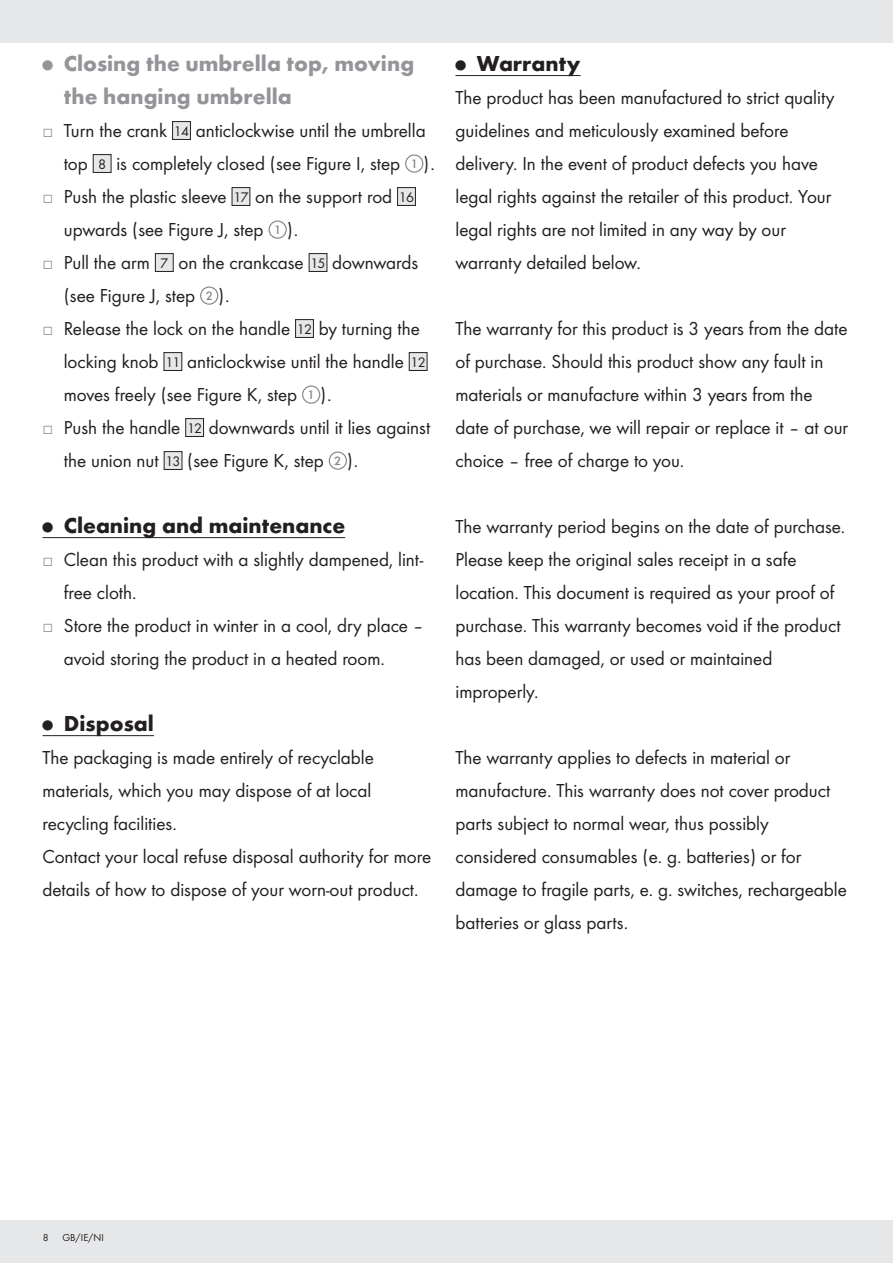
<style>
.page{position:relative;width:893px;height:1263px;background:#fff}
.page>*{position:absolute;margin:0;border:0;box-sizing:border-box;transform-origin:0 0}
.GB_Überschrift{font:700 22.5px/33px "Futura";color:#939598}
.GB_Kapitelüberschrif{font:700 22.5px "Futura";color:#231f20}
.GB_Fließtext{font:19.5px/33px "Futura Boo";color:#231f20}
.t1{font:14.4px "Futura Boo";letter-spacing:-.06em;color:#231f20}
.t2{font:500 12.6px "Futura";color:#808285}
.t3{font:10.5px "Futura Boo";color:#231f20}
.s1{font-family:"European Pi Three";font-weight:400;font-size:10.5px}
.s2{font-family:"European Pi Three";color:#939598}
</style>
<div class="page">
<div style="left:0;top:1220px;width:893px;height:43px;background:#e6e7e9"></div>
<div style="left:0;top:0;width:893px;height:43px;background:#e6e7e9"></div>
<hr style="left:43px;top:537px;width:302px;height:1px;background:#231f20">
<hr style="left:43px;top:735px;width:111px;height:1px;background:#231f20">
<div style="left:173px;top:122px;width:17px;height:17px;background:#e6e7e9"></div>
<div style="left:172px;top:121px;width:19px;height:19px;border:1px solid #231f20"></div>
<div style="left:93px;top:155px;width:18px;height:17px;background:#e6e7e9"></div>
<div style="left:93px;top:154px;width:19px;height:19px;border:1px solid #231f20"></div>
<div style="left:405px;top:154px;width:18px;height:19px;border:1px solid #808285;border-radius:50%"></div>
<div style="left:232px;top:188px;width:18px;height:17px;background:#e6e7e9"></div>
<div style="left:232px;top:187px;width:18px;height:19px;border:1px solid #231f20"></div>
<div style="left:398px;top:188px;width:17px;height:17px;background:#e6e7e9"></div>
<div style="left:397px;top:187px;width:19px;height:19px;border:1px solid #231f20"></div>
<div style="left:269px;top:220px;width:18px;height:19px;border:1px solid #808285;border-radius:50%"></div>
<div style="left:155px;top:254px;width:18px;height:17px;background:#e6e7e9"></div>
<div style="left:155px;top:253px;width:19px;height:19px;border:1px solid #231f20"></div>
<div style="left:309px;top:254px;width:18px;height:17px;background:#e6e7e9"></div>
<div style="left:309px;top:253px;width:18px;height:19px;border:1px solid #231f20"></div>
<div style="left:200px;top:286px;width:18px;height:19px;border:1px solid #808285;border-radius:50%"></div>
<div style="left:296px;top:320px;width:17px;height:17px;background:#e6e7e9"></div>
<div style="left:295px;top:319px;width:19px;height:19px;border:1px solid #231f20"></div>
<div style="left:164px;top:353px;width:18px;height:17px;background:#e6e7e9"></div>
<div style="left:164px;top:352px;width:18px;height:19px;border:1px solid #231f20"></div>
<div style="left:409px;top:353px;width:18px;height:17px;background:#e6e7e9"></div>
<div style="left:409px;top:352px;width:19px;height:19px;border:1px solid #231f20"></div>
<div style="left:302px;top:385px;width:18px;height:19px;border:1px solid #808285;border-radius:50%"></div>
<div style="left:186px;top:419px;width:18px;height:17px;background:#e6e7e9"></div>
<div style="left:185px;top:418px;width:19px;height:19px;border:1px solid #231f20"></div>
<div style="left:164px;top:452px;width:18px;height:17px;background:#e6e7e9"></div>
<div style="left:164px;top:451px;width:18px;height:19px;border:1px solid #231f20"></div>
<div style="left:329px;top:451px;width:18px;height:19px;border:1px solid #808285;border-radius:50%"></div>
<hr style="left:455px;top:75px;width:126px;height:1px;background:#231f20">
<p class="GB_Überschrift" style="left:64px;top:45px;width:352px;text-indent:-21px"><span class="s1">Q</span> Closing the umbrella top, moving the hanging umbrella</p>
<p class="GB_Fließtext" style="left:43px;top:112px;width:126px"><span class="s2">j</span> Turn the crank</p>
<p class="t1" style="left:174px;top:121px;width:17px">14</p>
<p class="GB_Fließtext" style="left:196px;top:112px;width:231px">anticlockwise until the umbrella</p>
<p class="GB_Fließtext" style="left:64px;top:145px;width:26px">top</p>
<p class="t1" style="left:98px;top:154px;width:9px">8</p>
<p class="GB_Fließtext" style="left:116px;top:145px;width:285px">is completely closed (see Figure I, step</p>
<p class="t2" style="left:411px;top:155px;width:9px">1</p>
<p class="GB_Fließtext" style="left:424px;top:145px;width:13px">).</p>
<p class="GB_Fließtext" style="left:43px;top:178px;width:186px"><span class="s2">j</span> Push the plastic sleeve</p>
<p class="t1" style="left:233px;top:187px;width:17px">17</p>
<p class="GB_Fließtext" style="left:255px;top:178px;width:139px">on the support rod</p>
<p class="t1" style="left:399px;top:187px;width:17px">16</p>
<p class="GB_Fließtext" style="left:64px;top:211px;width:201px">upwards (see Figure J, step</p>
<p class="t2" style="left:274px;top:221px;width:9px">1</p>
<p class="GB_Fließtext" style="left:287px;top:211px;width:13px">).</p>
<p class="GB_Fließtext" style="left:43px;top:244px;width:109px"><span class="s2">j</span> Pull the arm</p>
<p class="t1" style="left:160px;top:253px;width:9px">7</p>
<p class="GB_Fließtext" style="left:179px;top:244px;width:127px">on the crankcase</p>
<p class="t1" style="left:310px;top:253px;width:17px">15</p>
<p class="GB_Fließtext" style="left:332px;top:244px;width:88px">downwards</p>
<p class="GB_Fließtext" style="left:64px;top:277px;width:133px">(see Figure J, step</p>
<p class="t2" style="left:206px;top:287px;width:9px">2</p>
<p class="GB_Fließtext" style="left:219px;top:277px;width:13px">).</p>
<p class="GB_Fließtext" style="left:43px;top:310px;width:249px"><span class="s2">j</span> Release the lock on the handle</p>
<p class="t1" style="left:297px;top:319px;width:17px">12</p>
<p class="GB_Fließtext" style="left:319px;top:310px;width:103px">by turning the</p>
<p class="GB_Fließtext" style="left:64px;top:343px;width:96px">locking knob</p>
<p class="t1" style="left:165px;top:352px;width:17px">11</p>
<p class="GB_Fließtext" style="left:187px;top:343px;width:218px">anticlockwise until the handle</p>
<p class="t1" style="left:411px;top:352px;width:17px">12</p>
<p class="GB_Fließtext" style="left:64px;top:376px;width:235px">moves freely (see Figure K, step</p>
<p class="t2" style="left:308px;top:386px;width:9px">1</p>
<p class="GB_Fließtext" style="left:321px;top:376px;width:13px">).</p>
<p class="GB_Fließtext" style="left:43px;top:409px;width:139px"><span class="s2">j</span> Push the handle</p>
<p class="t1" style="left:187px;top:418px;width:17px">12</p>
<p class="GB_Fließtext" style="left:209px;top:409px;width:223px">downwards until it lies against</p>
<p class="GB_Fließtext" style="left:64px;top:442px;width:97px">the union nut</p>
<p class="t1" style="left:166px;top:451px;width:17px">13</p>
<p class="GB_Fließtext" style="left:187px;top:442px;width:138px">(see Figure K, step</p>
<p class="t2" style="left:334px;top:452px;width:9px">2</p>
<p class="GB_Fließtext" style="left:347px;top:442px;width:13px">).</p>
<p class="GB_Kapitelüberschrif" style="left:43px;top:508px;width:304px"><span class="s1">Q</span> Cleaning and maintenance</p>
<p class="GB_Fließtext" style="left:64px;top:541px;width:361px;text-indent:-21px"><span class="s2">j</span> Clean this product with a slightly dampened, lint&shy;free cloth.</p>
<p class="GB_Fließtext" style="left:64px;top:607px;width:362px;text-indent:-21px"><span class="s2">j</span> Store the product in winter in a cool, dry place – avoid storing the product in a heated room.</p>
<p class="GB_Kapitelüberschrif" style="left:43px;top:706px;width:113px"><span class="s1">Q</span> Disposal</p>
<p class="GB_Fließtext" style="left:43px;top:739px;width:333px">The packaging is made entirely of recyclable materials, which you may dispose of at local recycling facilities.</p>
<p class="GB_Fließtext" style="left:43px;top:838px;width:390px">Contact your local refuse disposal authority for more details of how to dispose of your worn-out product.</p>
<p class="GB_Kapitelüberschrif" style="left:455px;top:46px;width:127px"><span class="s1">Q</span> Warranty</p>
<p class="GB_Fließtext" style="left:455px;top:79px;width:380px">The product has been manufactured to strict quality guidelines and meticulously examined before delivery. In the event of product defects you have legal rights against the retailer of this product. Your legal rights are not limited in any way by our warranty detailed below.</p>
<p class="GB_Fließtext" style="left:455px;top:310px;width:394px">The warranty for this product is 3 years from the date of purchase. Should this product show any fault in materials or manufacture within 3 years from the date of purchase, we will repair or replace it – at our choice – free of charge to you.</p>
<p class="GB_Fließtext" style="left:455px;top:508px;width:391px">The warranty period begins on the date of purchase.<br>Please keep the original sales receipt in a safe location. This document is required as your proof of purchase. This warranty becomes void if the product has been damaged, or used or maintained improperly.</p>
<p class="GB_Fließtext" style="left:455px;top:739px;width:393px">The warranty applies to defects in material or manufacture. This warranty does not cover product parts subject to normal wear, thus possibly considered consumables (e. g. batteries) or for damage to fragile parts, e. g. switches, rechargeable batteries or glass parts.</p>
<p class="t3" style="left:43px;top:1230px;width:7px">8</p>
<p class="t3" style="left:62px;top:1230px;width:43px">GB/IE/NI</p>
</div>
